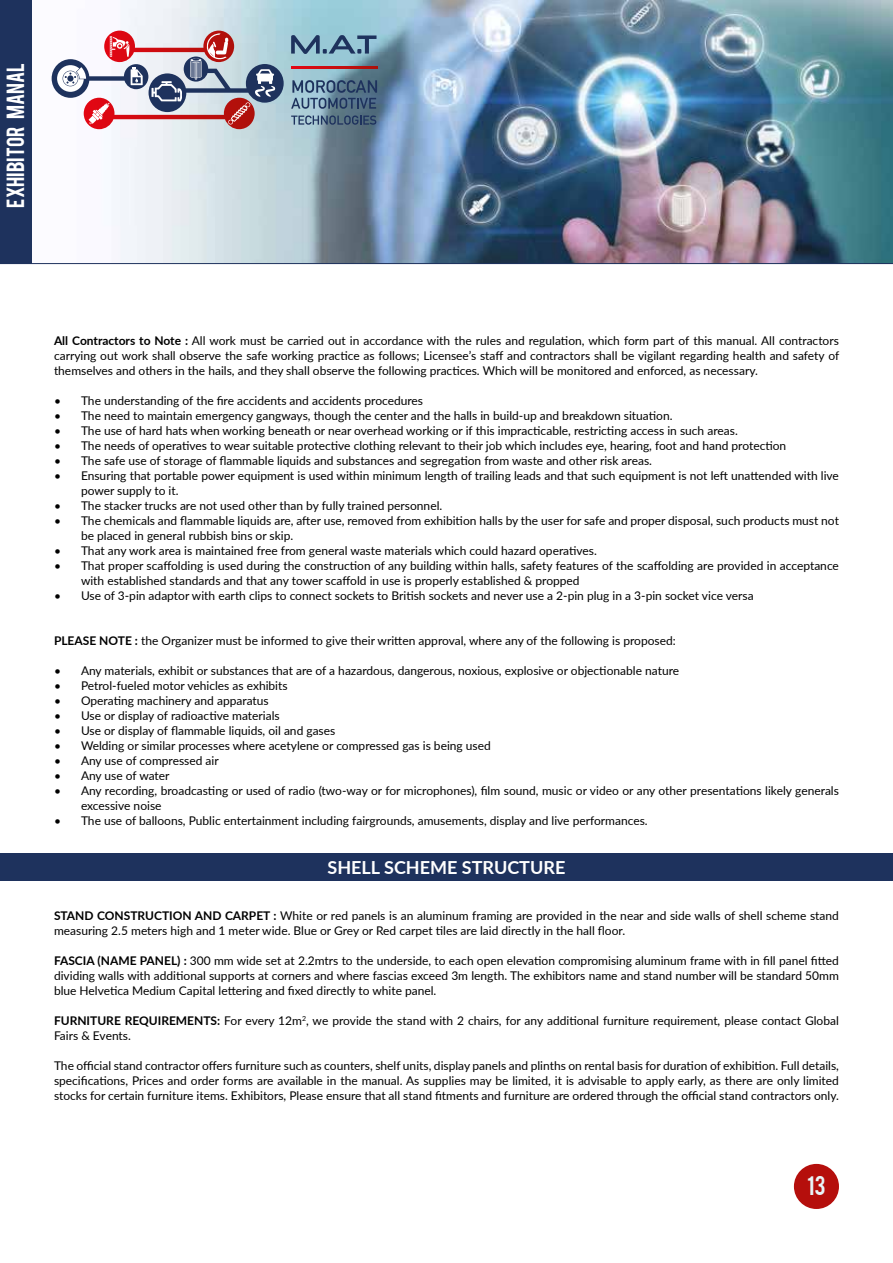
<style>
.page{position:relative;width:893px;height:1263px;background:#fff}
.page>*{position:absolute;margin:0;border:0;box-sizing:border-box;transform-origin:0 0}
.t1{font:21px "Bebas";color:#e8f5f9}
.t2{font:19.5px "Bebas";color:#fff}
.t3{font:700 18px "Lato";color:#fff}
.t4{font:12px/15px "Lato";color:#000}
.s1{font-weight:700}
</style>
<div class="page">
<img style="left:31px;top:0;width:862px;height:263px">
<div style="left:0;top:0;width:31px;height:264px;background:#1e325d"></div>
<hr style="left:0;top:263px;width:893px;height:1px;background:#1e325d">
<svg style="left:52px;top:31px;width:232px;height:98px"></svg>
<svg style="left:291px;top:80px;width:86px;height:29px;background:#5b7891"></svg>
<svg style="left:291px;top:115px;width:85px;height:10px"></svg>
<svg style="left:291px;top:35px;width:85px;height:19px;background:#6a8ea8"></svg>
<svg style="left:291px;top:66px;width:86px;height:2px"></svg>
<div style="left:794px;top:1164px;width:45px;height:45px;background:#b50f0c;border-radius:50%"></div>
<div style="left:0;top:853px;width:893px;height:28px;background:#1e325d"></div>
<h2 class="t2" style="left:1px;top:208px;width:146px;rotate:-90deg">EXHIBITOR MANAL</h2>
<p class="t4" style="left:54px;top:332px;width:787px;text-align:justify"><span class="s1">All Contractors to Note :</span> All work must be carried out in accordance with the rules and regulation, which form part of this manual. All contractors carrying out work shall observe the safe working practice as follows; Licensee’s staff and contractors shall be vigilant regarding health and safety of themselves and others in the hails, and they shall observe the following practices. Which will be monitored and enforced, as necessary.</p>
<p class="t4" style="left:54px;top:392px;width:371px">• The understanding of the fire accidents and accidents procedures</p>
<p class="t4" style="left:54px;top:407px;width:620px">• The need to maintain emergency gangways, though the center and the halls in build-up and breakdown situation.</p>
<p class="t4" style="left:54px;top:422px;width:685px">• The use of hard hats when working beneath or near overhead working or if this impracticable, restricting access in such areas.</p>
<p class="t4" style="left:54px;top:437px;width:734px">• The needs of operatives to wear suitable protective clothing relevant to their job which includes eye, hearing, foot and hand protection</p>
<p class="t4" style="left:54px;top:452px;width:600px">• The safe use of storage of flammable liquids and substances and segregation from waste and other risk areas.</p>
<p class="t4" style="left:81px;top:467px;width:759px;text-indent:-27px">• Ensuring that portable power equipment is used within minimum length of trailing leads and that such equipment is not left unattended with live power supply to it.</p>
<p class="t4" style="left:54px;top:497px;width:390px">• The stacker trucks are not used other than by fully trained personnel.</p>
<p class="t4" style="left:81px;top:512px;width:759px;text-indent:-27px">• The chemicals and flammable liquids are, after use, removed from exhibition halls by the user for safe and proper disposal, such products must not be placed in general rubbish bins or skip.</p>
<p class="t4" style="left:54px;top:542px;width:544px">• That any work area is maintained free from general waste materials which could hazard operatives.</p>
<p class="t4" style="left:81px;top:557px;width:759px;text-indent:-27px">• That proper scaffolding is used during the construction of any building within halls, safety features of the scaffolding are provided in acceptance with established standards and that any tower scaffold in use is properly established &amp; propped</p>
<p class="t4" style="left:54px;top:587px;width:701px">• Use of 3-pin adaptor with earth clips to connect sockets to British sockets and never use a 2-pin plug in a 3-pin socket vice versa</p>
<p class="t4" style="left:54px;top:632px;width:623px"><span class="s1">PLEASE NOTE :</span> the Organizer must be informed to give their written approval, where any of the following is proposed:</p>
<p class="t4" style="left:54px;top:662px;width:627px">• Any materials, exhibit or substances that are of a hazardous, dangerous, noxious, explosive or objectionable nature</p>
<p class="t4" style="left:54px;top:677px;width:235px">• Petrol-fueled motor vehicles as exhibits</p>
<p class="t4" style="left:54px;top:692px;width:216px">• Operating machinery and apparatus</p>
<p class="t4" style="left:54px;top:707px;width:227px">• Use or display of radioactive materials</p>
<p class="t4" style="left:54px;top:722px;width:283px">• Use or display of flammable liquids, oil and gases</p>
<p class="t4" style="left:54px;top:737px;width:438px">• Welding or similar processes where acetylene or compressed gas is being used</p>
<p class="t4" style="left:54px;top:752px;width:166px">• Any use of compressed air</p>
<p class="t4" style="left:54px;top:767px;width:117px">• Any use of water</p>
<p class="t4" style="left:81px;top:782px;width:759px;text-indent:-27px">• Any recording, broadcasting or used of radio (two-way or for microphones), film sound, music or video or any other presentations likely generals excessive noise</p>
<p class="t4" style="left:54px;top:812px;width:595px">• The use of balloons, Public entertainment including fairgrounds, amusements, display and live performances.</p>
<h3 class="t3" style="left:328px;top:854px;width:239px">SHELL SCHEME STRUCTURE</h3>
<p class="t4" style="left:54px;top:907px;width:786px"><span class="s1">STAND CONSTRUCTION AND CARPET :</span> White or red panels is an aluminum framing are provided in the near and side walls of shell scheme stand measuring 2.5 meters high and 1 meter wide. Blue or Grey or Red carpet tiles are laid directly in the hall floor.</p>
<p class="t4" style="left:54px;top:952px;width:786px;text-align:justify"><span class="s1">FASCIA (NAME PANEL) :</span> 300 mm wide set at 2.2mtrs to the underside, to each open elevation compromising aluminum frame with in fill panel fitted dividing walls with additional supports at corners and where fascias exceed 3m length. The exhibitors name and stand number will be standard 50mm blue Helvetica Medium Capital lettering and fixed directly to white panel.</p>
<p class="t4" style="left:54px;top:1012px;width:786px"><span class="s1">FURNITURE REQUIREMENTS:</span> For every 12m<sup>2</sup>, we provide the stand with 2 chairs, for any additional furniture requirement, please contact Global<br>Fairs &amp; Events.</p>
<p class="t4" style="left:54px;top:1057px;width:786px;text-align:justify">The official stand contractor offers furniture such as counters, shelf units, display panels and plinths on rental basis for duration of exhibition. Full details, specifications, Prices and order forms are available in the manual. As supplies may be limited, it is advisable to apply early, as there are only limited stocks for certain furniture items. Exhibitors, Please ensure that all stand fitments and furniture are ordered through the official stand contractors only.</p>
<h1 class="t1" style="left:807px;top:1170px;width:20px">13</h1>
</div>
